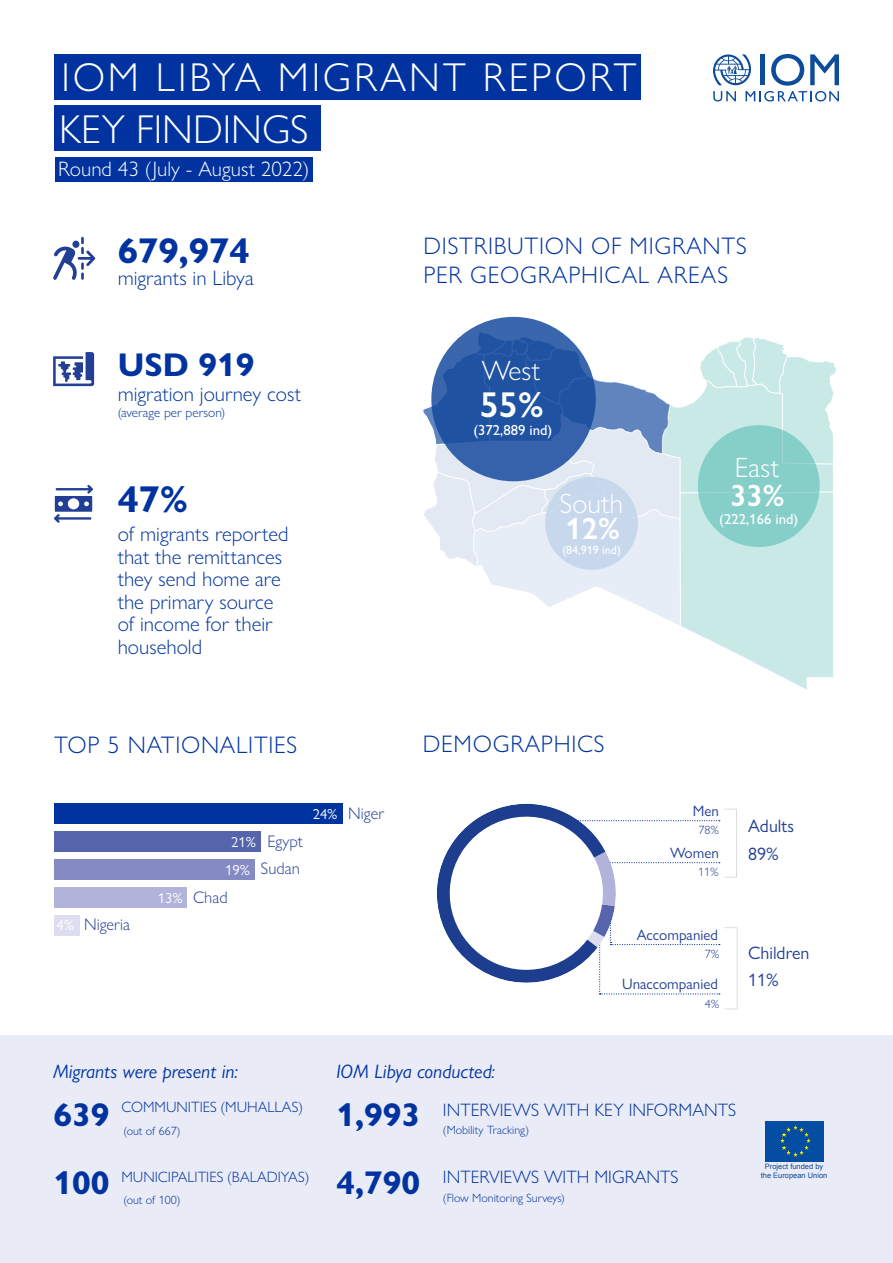
<style>
.page{position:relative;width:893px;height:1263px;background:#fff}
.page>*{position:absolute;margin:0;border:0;box-sizing:border-box;transform-origin:0 0}
.key-findings-title{font:300 40.5px "Gill Sans Nova";letter-spacing:.07em;color:#fff}
.key-findings-title-2{font:300 40.5px "Gill Sans Nova";color:#fff}
.t1{font:700 37.5px "Gill Sans Nova";color:#0033a0}
.t2{font:700 36px "Gill Sans Nova";color:#0033a0}
.t3{font:600 36px "Gill Sans Nova";color:#fff}
.t4{font:700 33px "Gill Sans Nova";color:#0033a0}
.t5{font:600 30.75px "Gill Sans Nova";color:#fff}
.t6{font:300 28.05px "Gill Sans Nova";color:#fff}
.t7{font:300 24px/28.8px "Gill Sans Nova";letter-spacing:.03em;color:#0033a0}
.t8{font:300 21px/22.5px "Gill Sans Nova";color:#0033a0}
.subtitle-key-finding{font:300 21px "Gill Sans Nova";color:#fff}
.t9{font:italic 19.5px "Gill Sans Nova";color:#0033a0}
.t10{font:300 18px "Gill Sans Nova";color:#0033a0}
.Paragraph_Style_4{font:18px "Gill Sans Nova";color:#213e97}
.t11{font:300 16.8px/26.7px "Gill Sans Nova";color:#233e95;text-align:center}
.t12{font:300 15px "Gill Sans Nova";color:#0033a0}
.t13{font:15px "Gill Sans Nova";color:#213e97}
.t14{font:500 14.7px "Gill Sans Nova";color:#fff}
.t15{font:14.55px/28.2px "Gill Sans Nova";color:#fff;text-align:center}
.t16{font:300 13.5px "Gill Sans Nova";color:#0033a0}
.t17{font:300 12px "Gill Sans Nova";color:#0033a0}
.t18{font:500 12px "Gill Sans Nova";color:#fff}
.Paragraph_Style_4-2{font:300 12px "Gill Sans Nova";color:#213e97}
.t19{font:7.5px "Arial";color:#124992}
</style>
<div class="page">
<svg style="left:725px;top:1008px;width:12px;height:1px"></svg>
<hr style="left:737px;top:928px;width:1px;height:80px;background:#dcdddf">
<svg style="left:53px;top:352px;width:41px;height:34px"></svg>
<svg style="left:53px;top:237px;width:42px;height:43px"></svg>
<svg style="left:437px;top:804px;width:300px;height:190px"></svg>
<div style="left:54px;top:803px;width:288px;height:21px;background:#0033a0"></div>
<div style="left:54px;top:831px;width:207px;height:21px;background:#5664ac"></div>
<div style="left:54px;top:859px;width:201px;height:21px;background:#848ac4"></div>
<div style="left:54px;top:887px;width:133px;height:20px;background:#b1b3db"></div>
<div style="left:54px;top:915px;width:26px;height:20px;background:#deddf0"></div>
<div style="left:0;top:1035px;width:893px;height:228px;background:#e9ebf6"></div>
<svg style="left:54px;top:485px;width:39px;height:38px"></svg>
<div style="left:765px;top:1121px;width:59px;height:40px;background:#034ea2"></div>
<svg style="left:780px;top:1126px;width:31px;height:30px"></svg>
<svg style="left:423px;top:330px;width:414px;height:359px"></svg>
<div style="left:431px;top:317px;width:165px;height:164px;background:linear-gradient(to bottom,#2b5ba7,#2c5ba7);border-radius:82px"></div>
<div style="left:698px;top:425px;width:122px;height:122px;background:#86cec8;border-radius:61px"></div>
<div style="left:545px;top:477px;width:93px;height:93px;background:#c2d5eb;border-radius:46px"></div>
<div style="left:55px;top:106px;width:266px;height:45px;background:#0033a0"></div>
<div style="left:55px;top:54px;width:586px;height:46px;background:#0033a0"></div>
<div style="left:55px;top:157px;width:258px;height:24px;background:#0033a0"></div>
<svg style="left:713px;top:54px;width:126px;height:47px"></svg>
<p class="key-findings-title" style="left:61px;top:52px;width:577px">IOM LIBYA MIGRANT REPORT</p>
<p class="key-findings-title-2" style="left:59px;top:104px;width:251px">KEY FINDINGS</p>
<p class="subtitle-key-finding" style="left:58px;top:156px;width:253px">Round 43 (July - August 2022)</p>
<p class="t2" style="left:118px;top:229px;width:134px">679,974</p>
<p class="t8" style="left:118px;top:267px;width:138px">migrants in Libya</p>
<p class="t4" style="left:118px;top:344px;width:138px">USD 919</p>
<p class="t8" style="left:118px;top:382px;width:185px">migration journey cost</p>
<p class="t16" style="left:118px;top:404px;width:109px">(average per person)</p>
<p class="t1" style="left:118px;top:476px;width:72px">47%</p>
<p class="t8" style="left:118px;top:523px;width:172px">of migrants reported that the remittances they send home are the primary source of income for their household</p>
<p class="t7" style="left:423px;top:232px;width:325px">DISTRIBUTION OF MIGRANTS<br>PER GEOGRAPHICAL AREAS</p>
<p class="t6" style="left:482px;top:354px;width:60px">West</p>
<p class="t3" style="left:480px;top:383px;width:65px">55%</p>
<p class="t14" style="left:473px;top:421px;width:80px">(372,889 ind)</p>
<p class="t6" style="left:560px;top:486px;width:65px">South</p>
<p class="t5" style="left:565px;top:509px;width:56px">12%</p>
<p class="t18" style="left:562px;top:542px;width:60px">(84,919 ind)</p>
<p class="t6" style="left:735px;top:450px;width:46px">East</p>
<p class="t5" style="left:730px;top:477px;width:56px">33%</p>
<p class="t14" style="left:719px;top:510px;width:80px">(222,166 ind)</p>
<p class="t7" style="left:54px;top:730px;width:245px">TOP 5 NATIONALITIES</p>
<p class="t7" style="left:423px;top:729px;width:183px">DEMOGRAPHICS</p>
<p class="t15" style="left:57px;top:911px;width:19px">4%</p>
<p class="t11" style="left:84px;top:911px;width:48px">Nigeria</p>
<p class="t15" style="left:158px;top:883px;width:26px">13%</p>
<p class="t11" style="left:261px;top:828px;width:43px">Egypt<br>Sudan</p>
<p class="t15" style="left:225px;top:827px;width:32px">21%<br>19%</p>
<p class="t11" style="left:193px;top:883px;width:36px">Chad</p>
<p class="t15" style="left:313px;top:799px;width:26px">24%</p>
<p class="t11" style="left:348px;top:800px;width:38px">Niger</p>
<p class="t13" style="left:693px;top:801px;width:28px">Men</p>
<p class="Paragraph_Style_4-2" style="left:698px;top:823px;width:22px">78%</p>
<p class="t13" style="left:670px;top:843px;width:50px">Women</p>
<p class="Paragraph_Style_4-2" style="left:698px;top:865px;width:22px">11%</p>
<p class="t13" style="left:637px;top:925px;width:83px">Accompanied</p>
<p class="Paragraph_Style_4-2" style="left:705px;top:947px;width:16px">7%</p>
<p class="t13" style="left:622px;top:975px;width:97px">Unaccompanied</p>
<p class="Paragraph_Style_4-2" style="left:705px;top:996px;width:16px">4%</p>
<p class="Paragraph_Style_4" style="left:748px;top:815px;width:48px">Adults</p>
<p class="Paragraph_Style_4" style="left:748px;top:843px;width:32px">89%</p>
<p class="Paragraph_Style_4" style="left:748px;top:942px;width:63px">Children</p>
<p class="Paragraph_Style_4" style="left:748px;top:968px;width:32px">11%</p>
<p class="t9" style="left:53px;top:1059px;width:186px">Migrants were present in:</p>
<p class="t9" style="left:336px;top:1059px;width:160px">IOM Libya conducted:</p>
<p class="t10" style="left:443px;top:1099px;width:295px">INTERVIEWS WITH KEY INFORMANTS</p>
<p class="t12" style="left:121px;top:1098px;width:183px">COMMUNITIES (MUHALLAS)</p>
<p class="t4" style="left:336px;top:1094px;width:85px">1,993</p>
<p class="t4" style="left:53px;top:1095px;width:58px">639</p>
<p class="t17" style="left:443px;top:1123px;width:88px">(Mobility Tracking)</p>
<p class="t17" style="left:124px;top:1123px;width:58px">(out of 667)</p>
<p class="t4" style="left:53px;top:1163px;width:58px">100</p>
<p class="t12" style="left:121px;top:1167px;width:190px">MUNICIPALITIES (BALADIYAS)</p>
<p class="t17" style="left:124px;top:1192px;width:58px">(out of 100)</p>
<p class="t4" style="left:336px;top:1162px;width:85px">4,790</p>
<p class="t10" style="left:443px;top:1166px;width:237px">INTERVIEWS WITH MIGRANTS</p>
<p class="t17" style="left:443px;top:1190px;width:123px">(Flow Monitoring Surveys)</p>
<p class="t19" style="left:765px;top:1162px;width:60px">Project funded by</p>
<p class="t19" style="left:761px;top:1171px;width:68px">the European Union</p>
</div>
